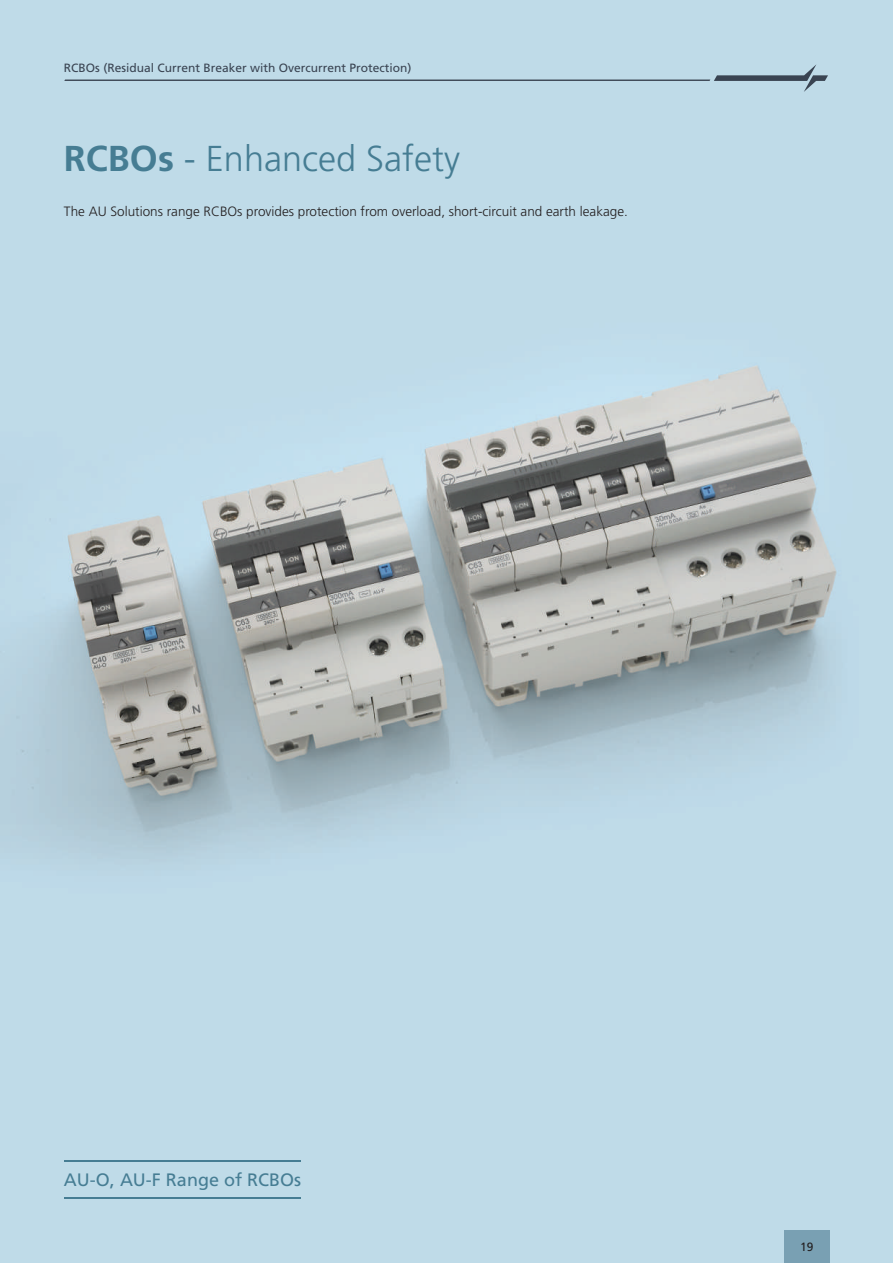
<style>
.page{position:relative;width:893px;height:1263px;background:#fff}
.page>*{position:absolute;margin:0;border:0;box-sizing:border-box;transform-origin:0 0}
.t1{font:300 36px "Frutiger LT Pro";color:#467d93}
.t2{font:18px "Frutiger LT Pro";color:#467d93}
.t3{font:300 13.5px "Frutiger LT Pro";color:#231f20}
.t4{font:12px "Frutiger LT Pro";color:#3a4452}
.t5{font:12px "Frutiger LT Pro";color:#231f20}
.s1{font-weight:700}
</style>
<div class="page">
<img style="left:0;top:0;width:893px;height:1263px">
<hr style="left:64px;top:1160px;width:236px;height:2px;background:#467d93">
<hr style="left:64px;top:1196px;width:236px;height:2px;background:#467d93">
<div style="left:784px;top:1231px;width:45px;height:32px;background:#79a0b3"></div>
<svg style="left:64px;top:64px;width:764px;height:28px"></svg>
<p class="t4" style="left:64px;top:61px;width:349px">RCBOs (Residual Current Breaker with Overcurrent Protection)</p>
<p class="t1" style="left:64px;top:138px;width:398px"><span class="s1">RCBOs</span> - Enhanced Safety</p>
<p class="t3" style="left:64px;top:203px;width:565px">The AU Solutions range RCBOs provides protection from overload, short-circuit and earth leakage.</p>
<p class="t2" style="left:64px;top:1169px;width:239px">AU-O, AU-F Range of RCBOs</p>
<p class="t5" style="left:800px;top:1240px;width:15px">19</p>
</div>
